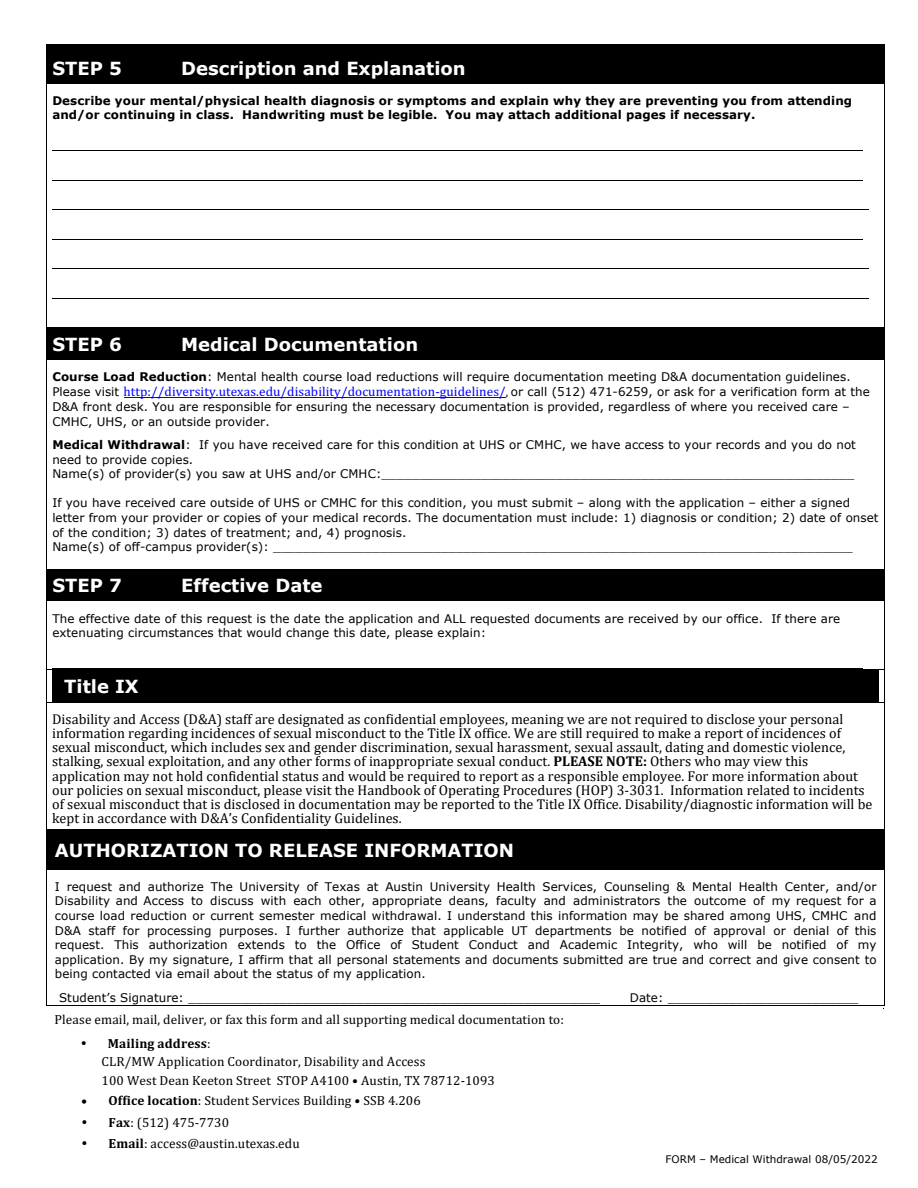
<style>
.page{position:relative;width:918px;height:1188px;background:#fff}
.page>*{position:absolute;margin:0;border:0;box-sizing:border-box;transform-origin:0 0}
.t1{font:700 18px "Verdana";color:#fff}
.t2{font:14.25px/14.2px "Cambria";color:#000}
.t3{font:13.35px/18.3px "Cambria";letter-spacing:.01em;color:#000}
.t4{font:13.35px "Cambria";letter-spacing:.005em;color:#00f}
.t5{font:11.85px/14.5px "Verdana";letter-spacing:.005em;color:#000}
.t6{font:700 11.85px/14.4px "Verdana";letter-spacing:.005em;color:#000}
.t7{font:10.5px "Verdana";color:#000}
.s1{font-weight:700}
.s2{font-family:"Verdana";font-size:11.85px;color:#000}
.s3{font-size:11.85px;color:#000}
</style>
<div class="page">
<div style="left:47px;top:45px;width:128px;height:38px;background:#000"></div>
<div style="left:176px;top:45px;width:708px;height:38px;background:#000"></div>
<hr style="left:47px;top:44px;width:128px;height:1px;background:#000">
<hr style="left:176px;top:44px;width:708px;height:1px;background:#000">
<hr style="left:46px;top:45px;width:1px;height:38px;background:#000">
<hr style="left:175px;top:45px;width:1px;height:38px;background:#000">
<hr style="left:884px;top:45px;width:1px;height:38px;background:#000">
<hr style="left:52px;top:151px;width:810px;height:1px;background:#000">
<hr style="left:52px;top:180px;width:810px;height:1px;background:#000">
<hr style="left:52px;top:210px;width:816px;height:1px;background:#000">
<hr style="left:52px;top:239px;width:810px;height:1px;background:#000">
<hr style="left:52px;top:269px;width:816px;height:1px;background:#000">
<hr style="left:52px;top:299px;width:816px;height:1px;background:#000">
<hr style="left:47px;top:83px;width:128px;height:1px;background:#000">
<hr style="left:176px;top:83px;width:708px;height:1px;background:#000">
<hr style="left:46px;top:84px;width:1px;height:243px;background:#000">
<hr style="left:884px;top:84px;width:1px;height:243px;background:#000">
<div style="left:47px;top:328px;width:128px;height:31px;background:#000"></div>
<div style="left:176px;top:328px;width:708px;height:31px;background:#000"></div>
<hr style="left:47px;top:327px;width:128px;height:1px;background:#000">
<hr style="left:176px;top:327px;width:708px;height:1px;background:#000">
<hr style="left:46px;top:328px;width:1px;height:31px;background:#000">
<hr style="left:175px;top:328px;width:1px;height:31px;background:#000">
<hr style="left:884px;top:328px;width:1px;height:31px;background:#000">
<hr style="left:124px;top:397px;width:381px;height:1px;background:#00f">
<hr style="left:47px;top:359px;width:128px;height:1px;background:#000">
<hr style="left:176px;top:359px;width:708px;height:1px;background:#000">
<hr style="left:46px;top:360px;width:1px;height:209px;background:#000">
<hr style="left:884px;top:360px;width:1px;height:209px;background:#000">
<div style="left:47px;top:570px;width:128px;height:31px;background:#000"></div>
<div style="left:176px;top:570px;width:708px;height:31px;background:#000"></div>
<hr style="left:47px;top:569px;width:128px;height:1px;background:#000">
<hr style="left:176px;top:569px;width:708px;height:1px;background:#000">
<hr style="left:46px;top:570px;width:1px;height:31px;background:#000">
<hr style="left:175px;top:570px;width:1px;height:31px;background:#000">
<hr style="left:884px;top:570px;width:1px;height:31px;background:#000">
<hr style="left:52px;top:668px;width:810px;height:1px;background:#000">
<hr style="left:47px;top:601px;width:128px;height:1px;background:#000">
<hr style="left:176px;top:601px;width:708px;height:1px;background:#000">
<hr style="left:46px;top:601px;width:1px;height:68px;background:#000">
<hr style="left:884px;top:601px;width:1px;height:68px;background:#000">
<div style="left:53px;top:671px;width:127px;height:31px;background:#000"></div>
<div style="left:181px;top:671px;width:698px;height:31px;background:#000"></div>
<hr style="left:53px;top:670px;width:127px;height:1px;background:#000">
<hr style="left:181px;top:670px;width:698px;height:1px;background:#000">
<hr style="left:52px;top:671px;width:1px;height:31px;background:#000">
<hr style="left:53px;top:702px;width:127px;height:1px;background:#000">
<hr style="left:180px;top:671px;width:1px;height:31px;background:#000">
<hr style="left:181px;top:702px;width:698px;height:1px;background:#000">
<hr style="left:879px;top:671px;width:1px;height:31px;background:#000">
<hr style="left:47px;top:669px;width:837px;height:1px;background:#000">
<hr style="left:46px;top:670px;width:1px;height:33px;background:#000">
<hr style="left:884px;top:670px;width:1px;height:33px;background:#000">
<hr style="left:47px;top:703px;width:837px;height:1px;background:#000">
<hr style="left:46px;top:703px;width:1px;height:126px;background:#000">
<hr style="left:884px;top:703px;width:1px;height:126px;background:#000">
<div style="left:47px;top:830px;width:837px;height:40px;background:#000"></div>
<hr style="left:47px;top:829px;width:837px;height:1px;background:#000">
<hr style="left:46px;top:830px;width:1px;height:40px;background:#000">
<hr style="left:884px;top:830px;width:1px;height:40px;background:#000">
<hr style="left:47px;top:870px;width:837px;height:1px;background:#000">
<hr style="left:46px;top:870px;width:1px;height:135px;background:#000">
<hr style="left:884px;top:870px;width:1px;height:135px;background:#000">
<hr style="left:47px;top:1005px;width:837px;height:1px;background:#000">
<h1 class="t1" style="left:52px;top:57px;width:71px">STEP 5</h1>
<h1 class="t1" style="left:181px;top:57px;width:286px">Description and Explanation</h1>
<p class="t6" style="left:52px;top:93px;width:801px">Describe your mental/physical health diagnosis or symptoms and explain why they are preventing you from attending and/or continuing in class. Handwriting must be legible. You may attach additional pages if necessary.</p>
<h1 class="t1" style="left:52px;top:333px;width:71px">STEP 6</h1>
<h1 class="t1" style="left:181px;top:333px;width:238px">Medical Documentation</h1>
<p class="t5" style="left:52px;top:369px;width:800px"><span class="s1">Course Load Reduction</span>: Mental health course load reductions will require documentation meeting D&amp;A documentation guidelines.</p>
<p class="t4" style="left:52px;top:383px;width:819px"><span class="s2">Please visit</span> http://diversity.utexas.edu/disability/documentation-guidelines/<span class="s3">,</span> <span class="s2">or call (512) 471-6259, or ask for a verification form at the</span></p>
<p class="t5" style="left:52px;top:399px;width:799px">D&amp;A front desk. You are responsible for ensuring the necessary documentation is provided, regardless of where you received care –<br>CMHC, UHS, or an outside provider.</p>
<p class="t5" style="left:52px;top:437px;width:805px"><span class="s1">Medical Withdrawal</span>: If you have received care for this condition at UHS or CMHC, we have access to your records and you do not need to provide copies.<br>Name(s) of provider(s) you saw at UHS and/or CMHC:______________________________________________________________</p>
<p class="t5" style="left:52px;top:495px;width:828px">If you have received care outside of UHS or CMHC for this condition, you must submit – along with the application – either a signed letter from your provider or copies of your medical records. The documentation must include: 1) diagnosis or condition; 2) date of onset of the condition; 3) dates of treatment; and, 4) prognosis.<br>Name(s) of off-campus provider(s): ____________________________________________________________________________</p>
<h1 class="t1" style="left:52px;top:574px;width:71px">STEP 7</h1>
<h1 class="t1" style="left:181px;top:574px;width:143px">Effective Date</h1>
<p class="t5" style="left:52px;top:611px;width:789px">The effective date of this request is the date the application and ALL requested documents are received by our office. If there are extenuating circumstances that would change this date, please explain:</p>
<h1 class="t1" style="left:64px;top:675px;width:76px">Title IX</h1>
<p class="t2" style="left:52px;top:712px;width:822px">Disability and Access (D&amp;A) staff are designated as confidential employees, meaning we are not required to disclose your personal information regarding incidences of sexual misconduct to the Title IX office. We are still required to make a report of incidences of sexual misconduct, which includes sex and gender discrimination, sexual harassment, sexual assault, dating and domestic violence, stalking, sexual exploitation, and any other forms of inappropriate sexual conduct. <span class="s1">PLEASE NOTE:</span> Others who may view this application may not hold confidential status and would be required to report as a responsible employee. For more information about our policies on sexual misconduct, please visit the Handbook of Operating Procedures (HOP) 3-3031. Information related to incidents of sexual misconduct that is disclosed in documentation may be reported to the Title IX Office. Disability/diagnostic information will be kept in accordance with D&amp;A’s Confidentiality Guidelines.</p>
<h1 class="t1" style="left:55px;top:838px;width:461px">AUTHORIZATION TO RELEASE INFORMATION</h1>
<p class="t5" style="left:55px;top:879px;width:823px;text-align:justify">I request and authorize The University of Texas at Austin University Health Services, Counseling &amp; Mental Health Center, and/or Disability and Access to discuss with each other, appropriate deans, faculty and administrators the outcome of my request for a course load reduction or current semester medical withdrawal. I understand this information may be shared among UHS, CMHC and D&amp;A staff for processing purposes. I further authorize that applicable UT departments be notified of approval or denial of this request. This authorization extends to the Office of Student Conduct and Academic Integrity, who will be notified of my application. By my signature, I affirm that all personal statements and documents submitted are true and correct and give consent to being contacted via email about the status of my application.</p>
<p class="t5" style="left:59px;top:990px;width:543px">Student’s Signature: ______________________________________________________</p>
<p class="t5" style="left:630px;top:990px;width:230px">Date: _________________________</p>
<p class="t3" style="left:55px;top:1010px;width:511px">Please email, mail, deliver, or fax this form and all supporting medical documentation to:</p>
<p class="t3" style="left:102px;top:1034px;width:395px;text-indent:-21px">• <span class="s1">Mailing address</span>:<br>CLR/MW Application Coordinator, Disability and Access<br>100 West Dean Keeton Street STOP A4100 • Austin, TX 78712-1093</p>
<p class="t3" style="left:82px;top:1091px;width:341px">• <span class="s1">Office location</span>: Student Services Building • SSB 4.206</p>
<p class="t3" style="left:82px;top:1113px;width:149px">• <span class="s1">Fax</span>: (512) 475-7730</p>
<p class="t3" style="left:82px;top:1134px;width:220px">• <span class="s1">Email</span>: access@austin.utexas.edu</p>
<p class="t7" style="left:666px;top:1152px;width:213px">FORM – Medical Withdrawal 08/05/2022</p>
</div>
